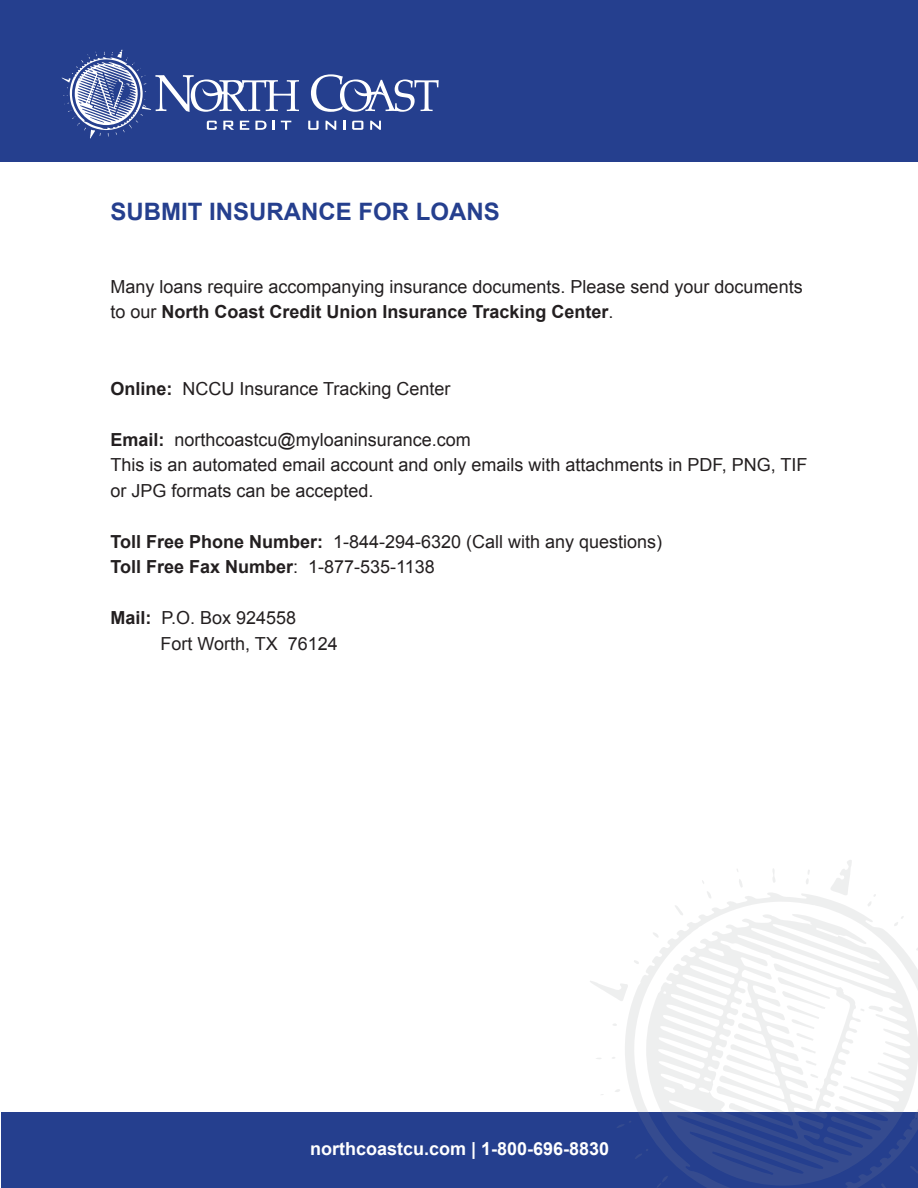
<style>
.page{position:relative;width:918px;height:1188px;background:#fff}
.page>*{position:absolute;margin:0;border:0;box-sizing:border-box;transform-origin:0 0}
.t1{font:700 24px "Arial";color:#253f8e}
.t2{font:18px/25.5px "Arial";color:#231f20}
.t3{font:700 18px "Arial";color:#231f20}
.t4{font:700 18px "Arial";color:#fff}
.s1{font-weight:700}
.s2{font-weight:400}
</style>
<div class="page">
<div style="left:1px;top:1112px;width:917px;height:76px;background:#253f8e"></div>
<div style="left:0;top:0;width:918px;height:162px;background:#253f8e"></div>
<svg style="left:831px;top:860px;width:21px;height:32px"></svg>
<svg style="left:773px;top:868px;width:2px;height:14px"></svg>
<svg style="left:806px;top:870px;width:4px;height:14px"></svg>
<svg style="left:739px;top:879px;width:4px;height:8px"></svg>
<svg style="left:625px;top:892px;width:235px;height:296px"></svg>
<svg style="left:868px;top:894px;width:8px;height:12px"></svg>
<svg style="left:675px;top:905px;width:9px;height:8px"></svg>
<svg style="left:646px;top:913px;width:272px;height:273px"></svg>
<svg style="left:893px;top:916px;width:11px;height:11px"></svg>
<svg style="left:653px;top:932px;width:6px;height:6px"></svg>
<svg style="left:916px;top:945px;width:2px;height:6px"></svg>
<svg style="left:634px;top:960px;width:7px;height:4px"></svg>
<svg style="left:590px;top:981px;width:39px;height:21px"></svg>
<svg style="left:860px;top:1004px;width:23px;height:8px"></svg>
<svg style="left:801px;top:1047px;width:15px;height:7px"></svg>
<svg style="left:806px;top:1060px;width:10px;height:6px"></svg>
<svg style="left:810px;top:1074px;width:8px;height:4px"></svg>
<svg style="left:617px;top:1120px;width:14px;height:8px"></svg>
<svg style="left:635px;top:1149px;width:14px;height:10px"></svg>
<svg style="left:910px;top:1166px;width:8px;height:10px"></svg>
<svg style="left:657px;top:1176px;width:11px;height:12px"></svg>
<svg style="left:880px;top:1183px;width:14px;height:5px"></svg>
<svg style="left:777px;top:976px;width:53px;height:65px"></svg>
<svg style="left:311px;top:74px;width:128px;height:38px"></svg>
<svg style="left:308px;top:121px;width:11px;height:9px"></svg>
<svg style="left:326px;top:121px;width:10px;height:9px"></svg>
<svg style="left:343px;top:121px;width:2px;height:9px"></svg>
<svg style="left:352px;top:121px;width:11px;height:9px"></svg>
<svg style="left:370px;top:121px;width:11px;height:9px"></svg>
<svg style="left:62px;top:50px;width:237px;height:89px"></svg>
<p class="t1" style="left:110px;top:196px;width:391px">SUBMIT INSURANCE FOR LOANS</p>
<p class="t2" style="left:110px;top:274px;width:694px">Many loans require accompanying insurance documents. Please send your documents to our <span class="s1">North Coast Credit Union Insurance Tracking Center</span>.</p>
<p class="t2" style="left:110px;top:376px;width:342px"><span class="s1">Online:</span> NCCU Insurance Tracking Center</p>
<p class="t2" style="left:110px;top:427px;width:698px"><span class="s1">Email:</span> northcoastcu@myloaninsurance.com<br>This is an automated email account and only emails with attachments in PDF, PNG, TIF or JPG formats can be accepted.</p>
<p class="t2" style="left:110px;top:529px;width:553px"><span class="s1">Toll Free Phone Number:</span> 1-844-294-6320 (Call with any questions)</p>
<p class="t3" style="left:110px;top:555px;width:326px">Toll Free Fax Number<span class="s2">: 1-877-535-1138</span></p>
<p class="t2" style="left:160px;top:605px;width:179px;text-indent:-50px"><span class="s1">Mail:</span> P.O. Box 924558<br>Fort Worth, TX 76124</p>
<p class="t4" style="left:310px;top:1136px;width:301px">northcoastcu.com | 1-800-696-8830</p>
</div>
